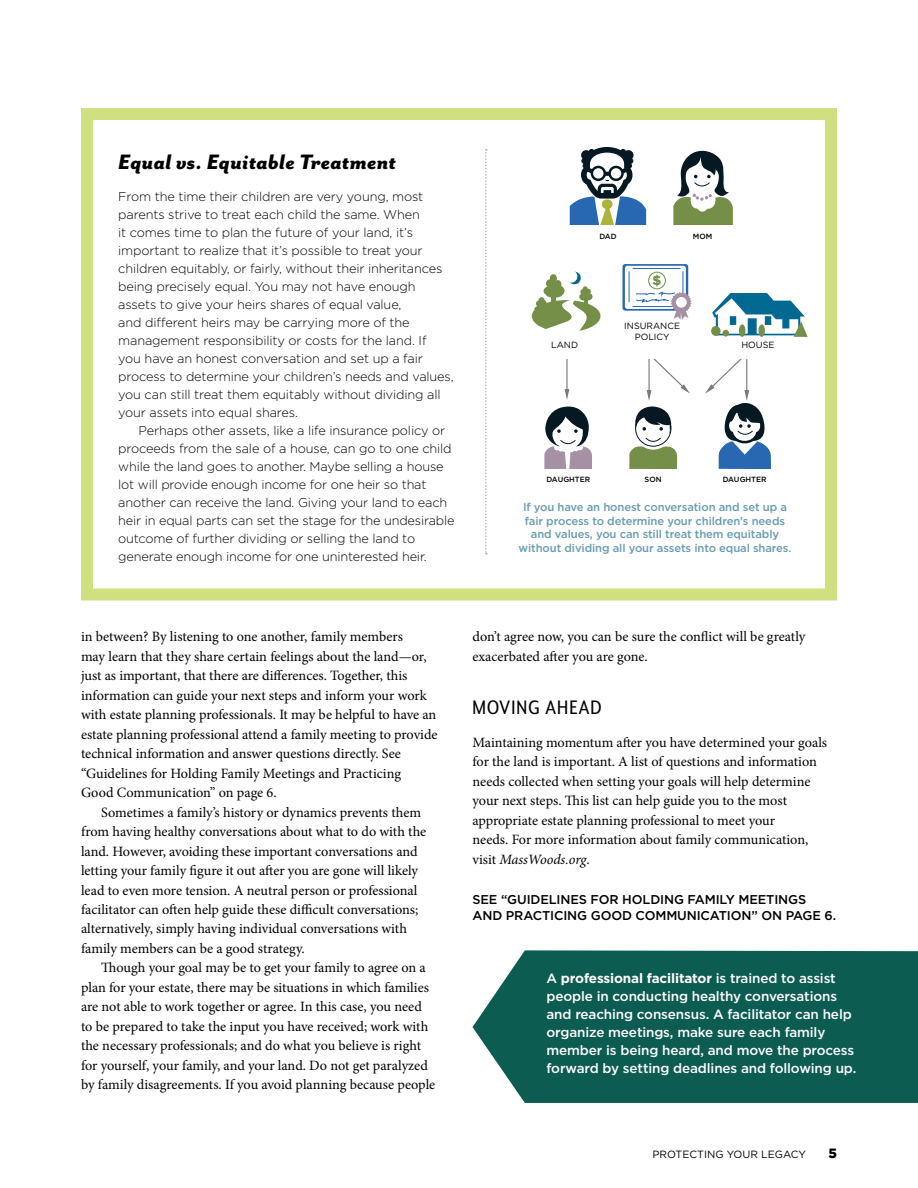
<style>
.page{position:relative;width:918px;height:1188px;background:#fff}
.page>*{position:absolute;margin:0;border:0;box-sizing:border-box;transform-origin:0 0}
.t1{font:italic 800 24px "Mr Eaves San OT";letter-spacing:.01em;color:#000}
.t2{font:22.5px "Mr Eaves XL Mod Nar OT";letter-spacing:.05em;color:#000}
.t3{font:14.25px/19.5px "Minion Pro";letter-spacing:-.005em;color:#000}
.t4{font:500 13.5px/18px "Gotham";letter-spacing:-.01em;color:#fff}
.t5{font:900 13.5px "Gotham";color:#000}
.t6{font:900 13.2px "Gotham";color:#758f48}
.t7{font:300 12.75px/18px "Gotham";letter-spacing:-.01em;color:#000}
.t8{font:500 12.75px/15.3px "Gotham";letter-spacing:-.01em;color:#000}
.t9{font:500 11.25px/13.5px "Gotham";letter-spacing:-.01em;color:#689bb0;text-align:center}
.t10{font:10.5px "Gotham";color:#000}
.t11{font:9px/10.5px "Gotham";color:#000;text-align:center}
.t12{font:500 7.5px "Gotham";color:#000}
.s1{font-style:italic}
.s2{font-weight:700}
</style>
<div class="page">
<div style="left:81px;top:108px;width:756px;height:492px;border:12px solid #cee080"></div>
<svg style="left:472px;top:950px;width:446px;height:153px;fill:#0c5c51"></svg>
<svg style="left:712px;top:293px;width:96px;height:44px"></svg>
<svg style="left:623px;top:264px;width:65px;height:47px"></svg>
<div style="left:625px;top:266px;width:61px;height:43px;background:#fff;border-radius:3px"></div>
<div style="left:648px;top:272px;width:18px;height:17px;border:1px solid #758f48;border-radius:50%"></div>
<hr style="left:629px;top:271px;width:1px;height:31px;background:#2867b2">
<hr style="left:683px;top:271px;width:1px;height:31px;background:#2867b2">
<hr style="left:633px;top:306px;width:41px;height:1px;background:#2867b2">
<hr style="left:633px;top:268px;width:48px;height:1px;background:#2867b2">
<svg style="left:635px;top:291px;width:57px;height:29px"></svg>
<div style="left:532px;top:300px;width:69px;height:32px;background:#758e48;border-radius:50%"></div>
<svg style="left:531px;top:271px;width:60px;height:61px"></svg>
<svg style="left:485px;top:149px;width:2px;height:405px"></svg>
<svg style="left:570px;top:147px;width:76px;height:77px"></svg>
<svg style="left:673px;top:150px;width:60px;height:74px"></svg>
<svg style="left:544px;top:359px;width:48px;height:110px"></svg>
<svg style="left:629px;top:359px;width:61px;height:110px"></svg>
<svg style="left:705px;top:359px;width:66px;height:110px"></svg>
<h1 class="t1" style="left:118px;top:149px;width:279px">Equal vs. Equitable Treatment</h1>
<p class="t7" style="left:118px;top:187px;width:337px">From the time their children are very young, most parents strive to treat each child the same. When<br>it comes time to plan the future of your land, it’s important to realize that it’s possible to treat your children equitably, or fairly, without their inheritances being precisely equal. You may not have enough assets to give your heirs shares of equal value,<br>and different heirs may be carrying more of the management responsibility or costs for the land. If<br>you have an honest conversation and set up a fair process to determine your children’s needs and values, you can still treat them equitably without dividing all your assets into equal shares.</p>
<p class="t7" style="left:118px;top:421px;width:338px;text-indent:20px">Perhaps other assets, like a life insurance policy or proceeds from the sale of a house, can go to one child while the land goes to another. Maybe selling a house lot will provide enough income for one heir so that another can receive the land. Giving your land to each heir in equal parts can set the stage for the undesirable outcome of further dividing or selling the land to generate enough income for one uninterested heir.</p>
<p class="t11" style="left:551px;top:340px;width:28px">LAND</p>
<p class="t12" style="left:599px;top:231px;width:19px">DAD</p>
<p class="t12" style="left:693px;top:231px;width:21px">MOM</p>
<p class="t6" style="left:653px;top:271px;width:10px">$</p>
<p class="t11" style="left:624px;top:320px;width:57px">INSURANCE<br>POLICY</p>
<p class="t11" style="left:741px;top:340px;width:35px">HOUSE</p>
<p class="t12" style="left:546px;top:474px;width:45px">DAUGHTER</p>
<p class="t12" style="left:645px;top:474px;width:19px">SON</p>
<p class="t12" style="left:723px;top:474px;width:45px">DAUGHTER</p>
<p class="t9" style="left:519px;top:500px;width:274px">If you have an honest conversation and set up a fair process to determine your children’s needs and values, you can still treat them equitably without dividing all your assets into equal shares.</p>
<p class="t3" style="left:81px;top:627px;width:358px">in between? By listening to one another, family members<br>may learn that they share certain feelings about the land—or, just as important, that there are differences. Together, this information can guide your next steps and inform your work with estate planning professionals. It may be helpful to have an estate planning professional attend a family meeting to provide technical information and answer questions directly. See “Guidelines for Holding Family Meetings and Practicing<br>Good Communication” on page 6.</p>
<p class="t3" style="left:81px;top:802px;width:347px;text-indent:20px">Sometimes a family’s history or dynamics prevents them from having healthy conversations about what to do with the land. However, avoiding these important conversations and letting your family figure it out after you are gone will likely lead to even more tension. A neutral person or professional facilitator can often help guide these difficult conversations; alternatively, simply having individual conversations with family members can be a good strategy.</p>
<p class="t3" style="left:81px;top:958px;width:356px;text-indent:20px">Though your goal may be to get your family to agree on a plan for your estate, there may be situations in which families are not able to work together or agree. In this case, you need to be prepared to take the input you have received; work with the necessary professionals; and do what you believe is right for yourself, your family, and your land. Do not get paralyzed by family disagreements. If you avoid planning because people</p>
<p class="t3" style="left:472px;top:627px;width:334px">don’t agree now, you can be sure the conflict will be greatly exacerbated after you are gone.</p>
<h2 class="t2" style="left:472px;top:696px;width:131px">MOVING AHEAD</h2>
<p class="t3" style="left:472px;top:733px;width:356px">Maintaining momentum after you have determined your goals for the land is important. A list of questions and information needs collected when setting your goals will help determine your next steps. This list can help guide you to the most appropriate estate planning professional to meet your<br>needs. For more information about family communication, visit <span class="s1">MassWoods.org</span>.</p>
<p class="t8" style="left:472px;top:892px;width:365px">SEE “GUIDELINES FOR HOLDING FAMILY MEETINGS<br>AND PRACTICING GOOD COMMUNICATION” ON PAGE 6.</p>
<p class="t4" style="left:546px;top:970px;width:311px">A <span class="s2">professional facilitator</span> is trained to assist people in conducting healthy conversations and reaching consensus. A facilitator can help organize meetings, make sure each family member is being heard, and move the process forward by setting deadlines and following up.</p>
<p class="t10" style="left:653px;top:1147px;width:155px">PROTECTING YOUR LEGACY</p>
<p class="t5" style="left:828px;top:1143px;width:10px">5</p>
</div>
